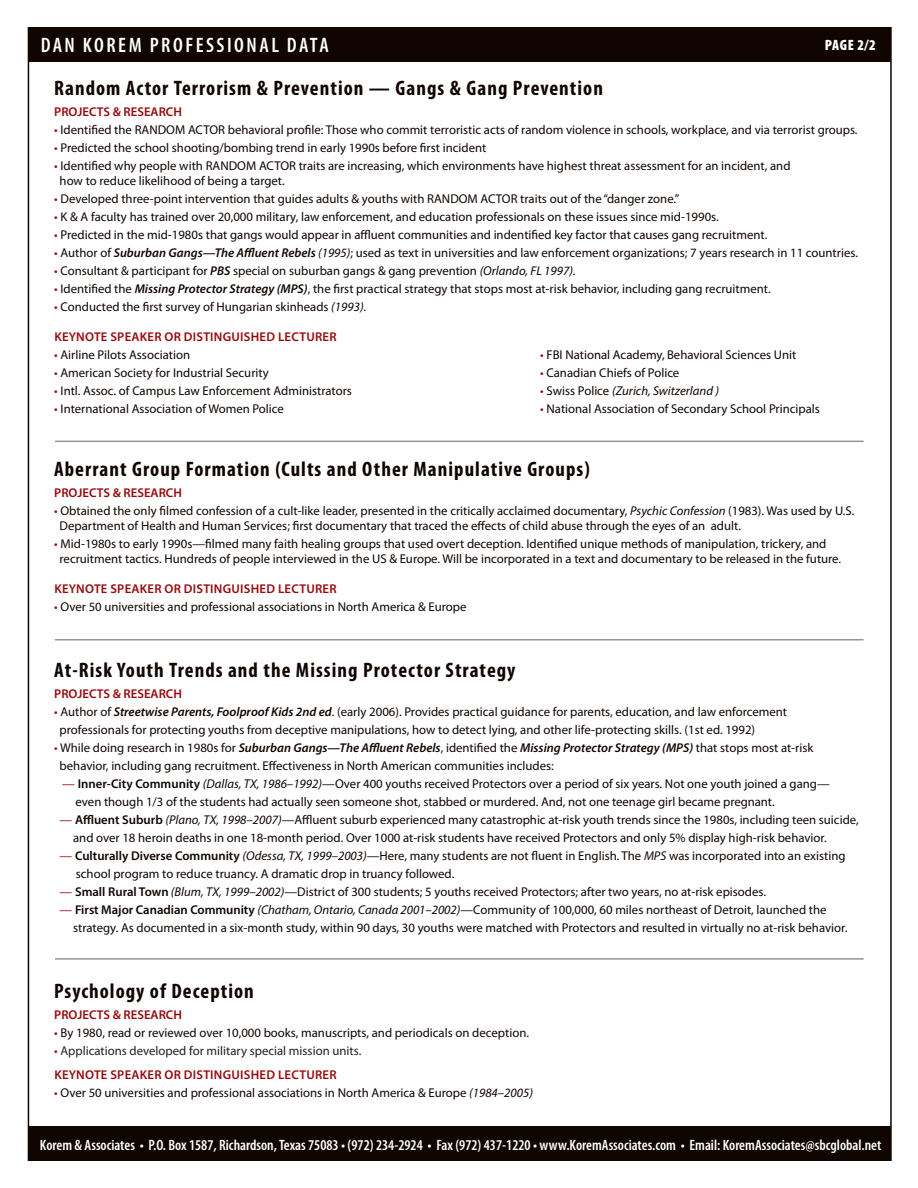
<style>
.page{position:relative;width:918px;height:1188px;background:#fff}
.page>*{position:absolute;margin:0;border:0;box-sizing:border-box;transform-origin:0 0}
.t1{font:700 condensed 21px "Myriad Pro";letter-spacing:.05em;color:#100501}
.t2{font:600 condensed 21px "Myriad Pro";letter-spacing:.12em;color:#fff}
.t3{font:600 condensed 15px "Myriad Pro";color:#fff}
.t4{font:900 condensed 15px "Myriad Pro";color:#fff}
.t5{font:12.75px/18px "Myriad Pro";color:#100501}
.t6{font:600 12.75px "Myriad Pro";color:#960a0e}
.t7{font:12.75px/24px "Myriad Pro";color:#231f20}
.t8{font:italic 12.75px "Myriad Pro";color:#100501}
.s1{color:#960a0e}
.s2{font-weight:600;font-style:italic}
.s3{font-style:italic}
.s4{font-style:normal;color:#960a0e}
.s5{font-style:normal}
.s6{font-weight:600}
.s7{font-weight:600;color:#960a0e}
.s8{font-weight:700}
</style>
<div class="page">
<div style="left:28px;top:28px;width:863px;height:34px;background:#100501"></div>
<div style="left:28px;top:1126px;width:863px;height:34px;background:#100501"></div>
<hr style="left:55px;top:958px;width:809px;height:2px;background:#939598">
<hr style="left:55px;top:639px;width:809px;height:1px;background:#939598">
<hr style="left:55px;top:441px;width:809px;height:1px;background:#939598">
<h1 class="t2" style="left:41px;top:33px;width:290px">DAN KOREM PROFESSIONAL DATA</h1>
<p class="t4" style="left:825px;top:37px;width:53px">Page 2/2</p>
<h1 class="t1" style="left:54px;top:75px;width:550px">Random Actor Terrorism &amp; Prevention — Gangs &amp; Gang Prevention</h1>
<p class="t6" style="left:54px;top:104px;width:129px">PROJECTS &amp; RESEARCH</p>
<p class="t5" style="left:54px;top:121px;width:805px"><span class="s1">•</span> Identified the RANDOM ACTOR behavioral profile: Those who commit terroristic acts of random violence in schools, workplace, and via terrorist groups.</p>
<p class="t5" style="left:54px;top:139px;width:434px"><span class="s1">•</span> Predicted the school shooting/bombing trend in early 1990s before first incident</p>
<p class="t5" style="left:60px;top:158px;width:732px;line-height:15px;text-indent:-5px"><span class="s1">•</span> Identified why people with RANDOM ACTOR traits are increasing, which environments have highest threat assessment for an incident, and how to reduce likelihood of being a target.</p>
<p class="t5" style="left:54px;top:190px;width:627px"><span class="s1">•</span> Developed three-point intervention that guides adults &amp; youths with RANDOM ACTOR traits out of the “danger zone.”</p>
<p class="t5" style="left:54px;top:208px;width:666px"><span class="s1">•</span> K &amp; A faculty has trained over 20,000 military, law enforcement, and education professionals on these issues since mid-1990s.</p>
<p class="t5" style="left:54px;top:226px;width:715px"><span class="s1">•</span> Predicted in the mid-1980s that gangs would appear in affluent communities and indentified key factor that causes gang recruitment.</p>
<p class="t5" style="left:54px;top:244px;width:805px"><span class="s1">•</span> Author of <span class="s2">Suburban Gangs—The Affluent Rebels</span> <span class="s3">(1995)</span>; used as text in universities and law enforcement organizations; 7 years research in 11 countries.</p>
<p class="t5" style="left:54px;top:262px;width:523px"><span class="s1">•</span> Consultant &amp; participant for <span class="s2">PBS</span> special on suburban gangs &amp; gang prevention <span class="s3">(Orlando, FL 1997).</span></p>
<p class="t5" style="left:54px;top:280px;width:718px"><span class="s1">•</span> Identified the <span class="s2">Missing Protector Strategy (MPS)</span>, the first practical strategy that stops most at-risk behavior, including gang recruitment.</p>
<p class="t5" style="left:54px;top:298px;width:314px"><span class="s1">•</span> Conducted the first survey of Hungarian skinheads <span class="s3">(1993)</span>.</p>
<p class="t6" style="left:54px;top:329px;width:31px">KEYNOTE</p>
<p class="t6" style="left:110px;top:329px;width:16px">SPEAKER</p>
<p class="t6" style="left:165px;top:329px;width:35px">OR DISTIN</p>
<p class="t6" style="left:223px;top:329px;width:26px">GUISHED</p>
<p class="t6" style="left:278px;top:329px;width:45px">LECTURER</p>
<p class="t5" style="left:54px;top:346px;width:137px"><span class="s1">•</span> Airline Pilots Association</p>
<p class="t5" style="left:540px;top:346px;width:258px"><span class="s1">•</span> FBI National Academy, Behavioral Sciences Unit</p>
<p class="t5" style="left:54px;top:364px;width:216px"><span class="s1">•</span> American Society for Industrial Security</p>
<p class="t5" style="left:540px;top:364px;width:141px"><span class="s1">•</span> Canadian Chiefs of Police</p>
<p class="t5" style="left:54px;top:382px;width:299px"><span class="s1">•</span> Intl. Assoc. of Campus Law Enforcement Administrators</p>
<p class="t8" style="left:540px;top:383px;width:180px"><span class="s4">•</span> <span class="s5">Swiss Police</span> (Zurich, Switzerland )</p>
<p class="t5" style="left:54px;top:400px;width:231px"><span class="s1">•</span> International Association of Women Police</p>
<p class="t5" style="left:540px;top:400px;width:281px"><span class="s1">•</span> National Association of Secondary School Principals</p>
<h1 class="t1" style="left:54px;top:456px;width:537px">Aberrant Group Formation (Cults and Other Manipulative Groups)</h1>
<p class="t6" style="left:54px;top:485px;width:129px">PROJECTS &amp; RESEARCH</p>
<p class="t5" style="left:60px;top:503px;width:796px;line-height:15px;text-indent:-5px"><span class="s1">•</span> Obtained the only filmed confession of a cult-like leader, presented in the critically acclaimed documentary, <span class="s3">Psychic Confession</span> (1983). Was used by U.S.<br>Department of Health and Human Services; first documentary that traced the effects of child abuse through the eyes of an adult.</p>
<p class="t5" style="left:60px;top:536px;width:783px;line-height:15px;text-indent:-5px"><span class="s1">•</span> Mid-1980s to early 1990s—filmed many faith healing groups that used overt deception. Identified unique methods of manipulation, trickery, and recruitment tactics. Hundreds of people interviewed in the US &amp; Europe. Will be incorporated in a text and documentary to be released in the future.</p>
<p class="t6" style="left:54px;top:581px;width:31px">KEYNOTE</p>
<p class="t6" style="left:110px;top:581px;width:16px">SPEAKER</p>
<p class="t6" style="left:165px;top:581px;width:35px">OR DISTIN</p>
<p class="t6" style="left:223px;top:581px;width:26px">GUISHED</p>
<p class="t6" style="left:278px;top:581px;width:45px">LECTURER</p>
<p class="t5" style="left:54px;top:598px;width:414px"><span class="s1">•</span> Over 50 universities and professional associations in North America &amp; Europe</p>
<h1 class="t1" style="left:54px;top:657px;width:463px">At-Risk Youth Trends and the Missing Protector Strategy</h1>
<p class="t6" style="left:54px;top:686px;width:129px">PROJECTS &amp; RESEARCH</p>
<p class="t5" style="left:60px;top:703px;width:729px;text-indent:-5px"><span class="s1">•</span> Author of <span class="s2">Streetwise Parents, Foolproof Kids 2nd ed</span>. (early 2006). Provides practical guidance for parents, education, and law enforcement professionals for protecting youths from deceptive manipulations, how to detect lying, and other life-protecting skills. (1st ed. 1992)</p>
<p class="t5" style="left:60px;top:739px;width:755px;text-indent:-5px"><span class="s1">•</span> While doing research in 1980s for <span class="s2">Suburban Gangs—The Affluent Rebels</span>, identified the <span class="s2">Missing Protector Strategy (MPS)</span> that stops most at-risk behavior, including gang recruitment. Effectiveness in North American communities includes:</p>
<p class="t5" style="left:76px;top:775px;width:756px;text-indent:-13px"><span class="s1">—</span> <span class="s6">INNER-CITY COMMUNITY</span> <span class="s3">(Dallas, TX, 1986–1992)</span>—Over 400 youths received Protectors over a period of six years. Not one youth joined a gang— even though 1/3 of the students had actually seen someone shot, stabbed or murdered. And, not one teenage girl became pregnant.</p>
<p class="t5" style="left:73px;top:811px;width:787px;text-indent:-14px"><span class="s1">—</span> <span class="s6">AFFLUENT SUBURB</span> <span class="s3">(Plano, TX, 1998–2007)</span>—Affluent suburb experienced many catastrophic at-risk youth trends since the 1980s, including teen suicide, and over 18 heroin deaths in one 18-month period. Over 1000 at-risk students have received Protectors and only 5% display high-risk behavior.</p>
<p class="t5" style="left:76px;top:847px;width:771px;text-indent:-16px"><span class="s1">—</span> <span class="s6">CULTURALLY DIVERSE COMMUNITY</span> <span class="s3">(Odessa, TX, 1999–2003)</span>—Here, many students are not fluent in English. The <span class="s3">MPS</span> was incorporated into an existing school program to reduce truancy. A dramatic drop in truancy followed.</p>
<p class="t5" style="left:60px;top:883px;width:708px"><span class="s1">—</span> <span class="s6">SMALL RURAL TOWN</span> <span class="s3">(Blum, TX, 1999–2002)</span>—District of 300 students; 5 youths received Protectors; after two years, no at-risk episodes.</p>
<p class="t5" style="left:73px;top:901px;width:776px;text-indent:-14px"><span class="s1">—</span> <span class="s6">FIRST MAJOR CANADIAN COMMUNITY</span> <span class="s3">(Chatham, Ontario, Canada 2001–2002)</span>—Community of 100,000, 60 miles northeast of Detroit, launched the strategy. As documented in a six-month study, within 90 days, 30 youths were matched with Protectors and resulted in virtually no at-risk behavior.</p>
<h1 class="t1" style="left:54px;top:978px;width:201px">Psychology of Deception</h1>
<p class="t6" style="left:54px;top:1007px;width:129px">PROJECTS &amp; RESEARCH</p>
<p class="t5" style="left:54px;top:1024px;width:476px"><span class="s1">•</span> By 1980, read or reviewed over 10,000 books, manuscripts, and periodicals on deception.</p>
<p class="t7" style="left:54px;top:1039px;width:309px"><span class="s1">•</span> Applications developed for military special mission units.<br><span class="s7">KEYNOTE</span></p>
<p class="t6" style="left:110px;top:1067px;width:16px">SPEAKER</p>
<p class="t6" style="left:165px;top:1067px;width:35px">OR DISTIN</p>
<p class="t6" style="left:223px;top:1067px;width:26px">GUISHED</p>
<p class="t6" style="left:278px;top:1067px;width:45px">LECTURER</p>
<p class="t5" style="left:54px;top:1084px;width:480px"><span class="s1">•</span> Over 50 universities and professional associations in North America &amp; Europe <span class="s3">(1984–2005)</span></p>
<p class="t3" style="left:40px;top:1137px;width:843px">Korem &amp; Associates • P.O. Box 1587, Richardson, Texas 75083 • (972) 234-2924 • Fax (972) 437-1220 • www.KoremAssociates.com • Email: KoremAssociates<span class="s8">@</span>sbcglobal.net</p>
</div>
